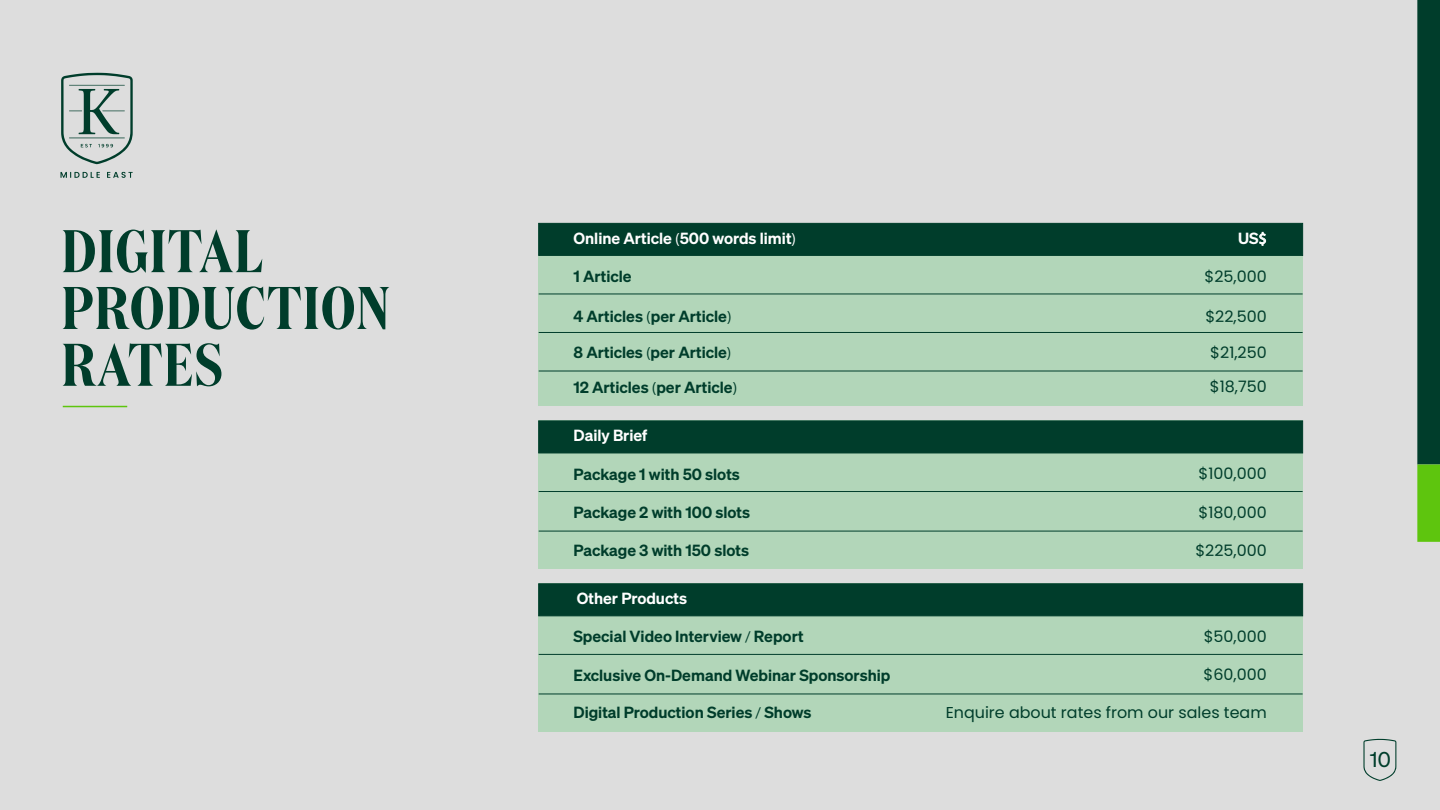
<style>
.page{position:relative;width:1440px;height:810px;background:#ddd}
.page>*{position:absolute;margin:0;border:0;box-sizing:border-box;transform-origin:0 0}
.t1{font:600 60px/56.8px "Domaine Display Condensed Test";letter-spacing:.03em;color:#003d2b}
.t2{font:20.92px "Test Sohne Buch";color:#003d2b}
.t3{font:600 15.75px "Test Sohne";color:#003d2b}
.t4{font:15.75px "Poppins";color:#003d2b}
.t5{font:600 15.75px "Test Sohne";color:#fff}
.s1{font-family:"Myriad Pro";font-weight:400}
</style>
<div class="page">
<div style="left:538px;top:223px;width:765px;height:183px;background:#b2d6b9"></div>
<div style="left:538px;top:223px;width:765px;height:33px;background:#003d2b"></div>
<svg style="left:1259px;top:232px;width:7px;height:14px"></svg>
<hr style="left:539px;top:294px;width:764px;height:1px;background:#003d2b">
<hr style="left:539px;top:332px;width:764px;height:1px;background:#003d2b">
<hr style="left:539px;top:371px;width:764px;height:1px;background:#003d2b">
<div style="left:538px;top:421px;width:765px;height:148px;background:#b2d6b9"></div>
<div style="left:538px;top:421px;width:765px;height:32px;background:#003d2b"></div>
<hr style="left:539px;top:491px;width:764px;height:1px;background:#003d2b">
<hr style="left:539px;top:531px;width:764px;height:1px;background:#003d2b">
<div style="left:538px;top:584px;width:765px;height:148px;background:#b2d6b9"></div>
<div style="left:538px;top:583px;width:765px;height:33px;background:#003d2b;border:1px solid #003d2b"></div>
<hr style="left:539px;top:654px;width:764px;height:1px;background:#003d2b">
<hr style="left:539px;top:694px;width:764px;height:1px;background:#003d2b">
<hr style="left:63px;top:406px;width:64px;height:1px;background:#5ec50e">
<div style="left:1417px;top:0;width:23px;height:465px;background:#003d2b"></div>
<div style="left:1417px;top:465px;width:23px;height:77px;background:#5ec50e"></div>
<svg style="left:107px;top:172px;width:26px;height:6px"></svg>
<svg style="left:60px;top:172px;width:40px;height:6px"></svg>
<svg style="left:61px;top:73px;width:72px;height:91px"></svg>
<svg style="left:1363px;top:739px;width:33px;height:42px"></svg>
<h1 class="t1" style="left:62px;top:223px;width:328px">DIGITAL<br>PRODUCTION<br>RATES</h1>
<p class="t5" style="left:573px;top:228px;width:224px">Online Article <span class="s1">(</span>500 words limit<span class="s1">)</span></p>
<p class="t5" style="left:1238px;top:228px;width:30px">US<span class="s1">$</span></p>
<p class="t4" style="left:1205px;top:267px;width:64px">$25,000</p>
<p class="t3" style="left:574px;top:306px;width:160px">4 Articles <span class="s1">(</span>per Article<span class="s1">)</span></p>
<p class="t4" style="left:1205px;top:307px;width:63px">$22,500</p>
<p class="t3" style="left:573px;top:266px;width:60px">1 Article</p>
<p class="t3" style="left:573px;top:343px;width:159px">8 Articles <span class="s1">(</span>per Article<span class="s1">)</span></p>
<p class="t4" style="left:1210px;top:344px;width:58px">$21,250</p>
<p class="t3" style="left:573px;top:377px;width:165px">12 Articles <span class="s1">(</span>per Article<span class="s1">)</span></p>
<p class="t4" style="left:1210px;top:378px;width:58px">$18,750</p>
<p class="t5" style="left:573px;top:426px;width:75px">Daily Brief</p>
<p class="t3" style="left:573px;top:464px;width:168px">Package 1 with 50 slots</p>
<p class="t4" style="left:1199px;top:465px;width:70px">$100,000</p>
<p class="t3" style="left:573px;top:502px;width:178px">Package 2 with 100 slots</p>
<p class="t4" style="left:1199px;top:503px;width:70px">$180,000</p>
<p class="t3" style="left:573px;top:540px;width:177px">Package 3 with 150 slots</p>
<p class="t4" style="left:1195px;top:541px;width:73px">$225,000</p>
<p class="t5" style="left:577px;top:589px;width:112px">Other Products</p>
<p class="t3" style="left:573px;top:627px;width:232px">Special Video Interview <span class="s1">/</span> Report</p>
<p class="t4" style="left:1204px;top:628px;width:65px">$50,000</p>
<p class="t3" style="left:573px;top:665px;width:318px">Exclusive On-Demand Webinar Sponsorship</p>
<p class="t4" style="left:1204px;top:666px;width:65px">$60,000</p>
<p class="t3" style="left:573px;top:702px;width:240px">Digital Production Series <span class="s1">/</span> Shows</p>
<p class="t4" style="left:946px;top:703px;width:323px">Enquire about rates from our sales team</p>
<h2 class="t2" style="left:1370px;top:747px;width:22px">10</h2>
</div>
